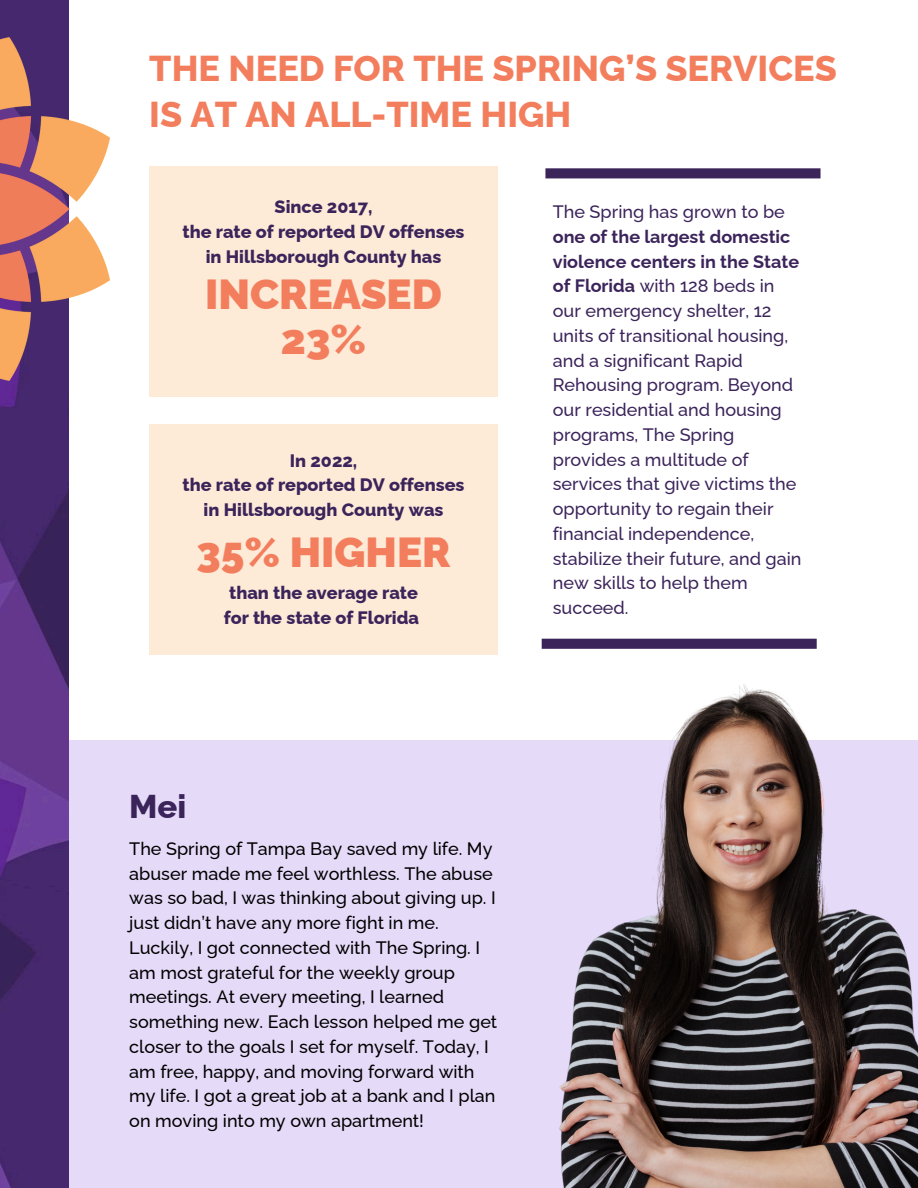
<style>
.page{position:relative;width:918px;height:1188px;background:#fff}
.page>*{position:absolute;margin:0;border:0;box-sizing:border-box;transform-origin:0 0}
.t1{font:900 42px "Raleway";color:#f37e5d}
.t2{font:800 36px/46.2px "Raleway";color:#f37e5d}
.t3{font:800 33px "Raleway";color:#3b245a}
.t4{font:500 18px/24.8px "Raleway";color:#000}
.t5{font:500 18px/24.8px "Raleway";color:#3b245a}
.t6{font:800 18px/24.8px "Raleway";color:#3b245a;text-align:center}
.s1{font-weight:700}
</style>
<div class="page">
<div style="left:0;top:740px;width:918px;height:448px;background:#e5daf8"></div>
<img style="left:0;top:0;width:69px;height:1188px">
<img style="left:559px;top:684px;width:359px;height:504px">
<div style="left:149px;top:425px;width:349px;height:230px;background:#fdead7"></div>
<div style="left:149px;top:166px;width:349px;height:230px;background:#fdead7"></div>
<div style="left:545px;top:168px;width:276px;height:10px;background:#3b245a"></div>
<div style="left:542px;top:639px;width:275px;height:10px;background:#3b245a"></div>
<img style="left:0;top:37px;width:110px;height:343px">
<p class="t2" style="left:149px;top:45px;width:689px">THE NEED FOR THE SPRING’S SERVICES<br>IS AT AN ALL-TIME HIGH</p>
<p class="t6" style="left:275px;top:195px;width:99px">Since 2017,</p>
<p class="t6" style="left:183px;top:219px;width:284px">the rate of reported DV offenses</p>
<p class="t6" style="left:206px;top:244px;width:237px">in Hillsborough County has</p>
<p class="t1" style="left:205px;top:270px;width:238px">INCREASED</p>
<p class="t1" style="left:281px;top:315px;width:87px">23%</p>
<p class="t6" style="left:183px;top:448px;width:284px">In 2022,<br>the rate of reported DV offenses in Hillsborough County was</p>
<h1 class="t1" style="left:197px;top:527px;width:255px">35% HIGHER</h1>
<p class="t6" style="left:224px;top:581px;width:197px;text-align:left">than the average rate for the state of Florida</p>
<p class="t5" style="left:553px;top:199px;width:250px">The Spring has grown to be <span class="s1">one of the largest domestic violence centers in the State of Florida</span> with 128 beds in our emergency shelter, 12 units of transitional housing, and a significant Rapid<br>Rehousing program. Beyond our residential and housing programs, The Spring provides a multitude of services that give victims the opportunity to regain their financial independence, stabilize their future, and gain new skills to help them succeed.</p>
<p class="t3" style="left:129px;top:787px;width:59px">Mei</p>
<p class="t4" style="left:129px;top:836px;width:370px">The Spring of Tampa Bay saved my life. My abuser made me feel worthless. The abuse was so bad, I was thinking about giving up. I just didn’t have any more fight in me.<br>Luckily, I got connected with The Spring. I am most grateful for the weekly group meetings. At every meeting, I learned something new. Each lesson helped me get closer to the goals I set for myself. Today, I am free, happy, and moving forward with my life. I got a great job at a bank and I plan on moving into my own apartment!</p>
</div>
